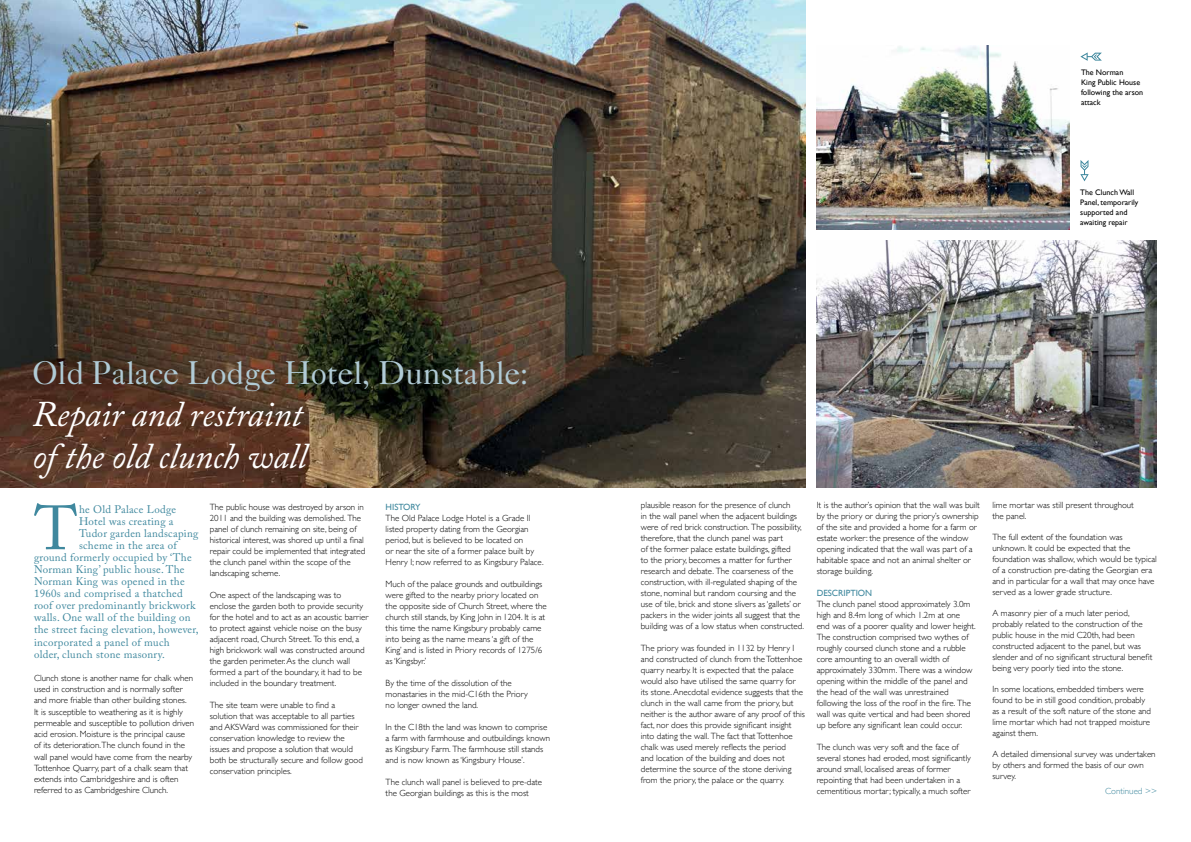
<style>
.page{position:relative;width:1191px;height:842px;background:#fff}
.page>*{position:absolute;margin:0;border:0;box-sizing:border-box;transform-origin:0 0}
.t1{font:61.8px "Adobe Caslon Pro";color:#3f889e}
.t2{font:italic 36px/42px "Adobe Caslon Pro";letter-spacing:-.005em;color:#fff}
.t3{font:33px "Caslon Five Forty";letter-spacing:-.005em;color:#b1cbd6}
.t4{font:11px "Adobe Caslon Pro";letter-spacing:.025em;color:#3f889e}
.t5{font:300 9px/11px "Gill Sans";color:#000}
.t6{font:9px "Gill Sans";color:#3f889e}
.t7{font:300 9px "Gill Sans";color:#3f889e}
.t8{font:8px/10px "Gill Sans";color:#000}
</style>
<div class="page">
<img style="left:0;top:0;width:805px;height:488px">
<svg style="left:1080px;top:52px;width:21px;height:9px"></svg>
<img style="left:816px;top:45px;width:253px;height:185px">
<img style="left:816px;top:241px;width:341px;height:247px">
<svg style="left:1080px;top:160px;width:8px;height:21px"></svg>
<h3 class="t3" style="left:33px;top:353px;width:497px">Old Palace Lodge Hotel, Dunstable:</h3>
<h2 class="t2" style="left:33px;top:393px;width:275px">Repair and restraint of the old clunch wall</h2>
<p class="t6" style="left:386px;top:501px;width:36px">HISTORY</p>
<p class="t5" style="left:386px;top:512px;width:160px">The Old Palace Lodge Hotel is a Grade II listed property dating from the Georgian period, but is believed to be located on<br>or near the site of a former palace built by Henry I; now referred to as Kingsbury Palace.</p>
<p class="t5" style="left:386px;top:578px;width:163px">Much of the palace grounds and outbuildings were gifted to the nearby priory located on the opposite side of Church Street, where the church still stands, by King John in 1204. It is at this time the name Kingsbury probably came into being as the name means ‘a gift of the King’ and is listed in Priory records of 1275/6 as ‘Kingsbyr.’</p>
<p class="t5" style="left:386px;top:677px;width:144px">By the time of the dissolution of the monastaries in the mid-C16th the Priory no longer owned the land.</p>
<p class="t5" style="left:386px;top:721px;width:166px">In the C18th the land was known to comprise a farm with farmhouse and outbuildings known as Kingsbury Farm. The farmhouse still stands and is now known as ‘Kingsbury House’.</p>
<p class="t5" style="left:386px;top:776px;width:158px">The clunch wall panel is believed to pre-date the Georgian buildings as this is the most</p>
<h1 class="t1" style="left:34px;top:492px;width:44px">T</h1>
<p class="t4" style="left:79px;top:503px;width:99px">he Old Palace Lodge</p>
<p class="t5" style="left:210px;top:501px;width:157px">The public house was destroyed by arson in 2011 and the building was demolished. The panel of clunch remaining on site, being of historical interest, was shored up until a final repair could be implemented that integrated the clunch panel within the scope of the landscaping scheme.</p>
<p class="t5" style="left:210px;top:589px;width:160px">One aspect of the landscaping was to enclose the garden both to provide security for the hotel and to act as an acoustic barrier to protect against vehicle noise on the busy adjacent road, Church Street. To this end, a high brickwork wall was constructed around the garden perimeter. As the clunch wall formed a part of the boundary, it had to be included in the boundary treatment.</p>
<p class="t5" style="left:210px;top:699px;width:155px">The site team were unable to find a solution that was acceptable to all parties and AKSWard was commissioned for their conservation knowledge to review the issues and propose a solution that would both be structurally secure and follow good conservation principles.</p>
<p class="t4" style="left:79px;top:515px;width:96px">Hotel was creating a</p>
<p class="t4" style="left:79px;top:527px;width:121px">Tudor garden landscaping</p>
<p class="t4" style="left:79px;top:539px;width:99px">scheme in the area of</p>
<p class="t4" style="left:34px;top:551px;width:159px">ground formerly occupied by ‘The</p>
<p class="t4" style="left:34px;top:563px;width:152px">Norman King’ public house. The</p>
<p class="t4" style="left:34px;top:575px;width:152px">Norman King was opened in the</p>
<p class="t4" style="left:34px;top:587px;width:150px">1960s and comprised a thatched</p>
<p class="t4" style="left:34px;top:599px;width:163px">roof over predominantly brickwork</p>
<p class="t4" style="left:34px;top:611px;width:158px">walls. One wall of the building on</p>
<p class="t4" style="left:34px;top:623px;width:166px">the street facing elevation, however,</p>
<p class="t4" style="left:34px;top:635px;width:137px">incorporated a panel of much</p>
<p class="t4" style="left:34px;top:647px;width:132px">older, clunch stone masonry.</p>
<p class="t5" style="left:34px;top:672px;width:162px">Clunch stone is another name for chalk when used in construction and is normally softer and more friable than other building stones.<br>It is susceptible to weathering as it is highly permeable and susceptible to pollution driven acid erosion. Moisture is the principal cause of its deterioration.The clunch found in the wall panel would have come from the nearby Tottenhoe Quarry, part of a chalk seam that extends into Cambridgeshire and is often referred to as Cambridgeshire Clunch.</p>
<p class="t8" style="left:1081px;top:67px;width:64px">The Norman<br>King Public House following the arson attack</p>
<p class="t8" style="left:1080px;top:188px;width:60px">The Clunch Wall<br>Panel, temporarily supported and awaiting repair</p>
<p class="t5" style="left:641px;top:499px;width:165px">plausible reason for the presence of clunch<br>in the wall panel when the adjacent buildings were of red brick construction. The possibility, therefore, that the clunch panel was part<br>of the former palace estate buildings, gifted<br>to the priory, becomes a matter for further research and debate. The coarseness of the construction, with ill-regulated shaping of the stone, nominal but random coursing and the use of tile, brick and stone slivers as ‘gallets’ or packers in the wider joints all suggest that the building was of a low status when constructed.</p>
<p class="t5" style="left:641px;top:642px;width:165px">The priory was founded in 1132 by Henry I and constructed of clunch from the Tottenhoe quarry nearby. It is expected that the palace would also have utilised the same quarry for its stone. Anecdotal evidence suggests that the clunch in the wall came from the priory, but neither is the author aware of any proof of this fact, nor does this provide significant insight into dating the wall. The fact that Tottenhoe chalk was used merely reflects the period<br>and location of the building and does not determine the source of the stone deriving from the priory, the palace or the quarry.</p>
<p class="t5" style="left:816px;top:499px;width:165px">It is the author’s opinion that the wall was built by the priory or during the priory’s ownership of the site and provided a home for a farm or estate worker: the presence of the window opening indicated that the wall was part of a habitable space and not an animal shelter or storage building.</p>
<p class="t6" style="left:816px;top:588px;width:57px">DESCRIPTION</p>
<p class="t5" style="left:816px;top:598px;width:161px">The clunch panel stood approximately 3.0m high and 8.4m long of which 1.2m at one<br>end was of a poorer quality and lower height.<br>The construction comprised two wythes of roughly coursed clunch stone and a rubble core amounting to an overall width of approximately 330mm. There was a window opening within the middle of the panel and the head of the wall was unrestrained following the loss of the roof in the fire. The wall was quite vertical and had been shored up before any significant lean could occur.</p>
<p class="t5" style="left:816px;top:741px;width:156px">The clunch was very soft and the face of several stones had eroded, most significantly around small, localised areas of former repointing that had been undertaken in a cementitious mortar; typically, a much softer</p>
<p class="t5" style="left:992px;top:499px;width:143px">lime mortar was still present throughout the panel.</p>
<p class="t5" style="left:992px;top:531px;width:166px">The full extent of the foundation was unknown. It could be expected that the foundation was shallow, which would be typical of a construction pre-dating the Georgian era and in particular for a wall that may once have served as a lower grade structure.</p>
<p class="t5" style="left:992px;top:607px;width:161px">A masonry pier of a much later period, probably related to the construction of the public house in the mid C20th, had been constructed adjacent to the panel, but was slender and of no significant structural benefit being very poorly tied into the stone.</p>
<p class="t5" style="left:992px;top:683px;width:160px">In some locations, embedded timbers were found to be in still good condition, probably as a result of the soft nature of the stone and lime mortar which had not trapped moisture against them.</p>
<p class="t5" style="left:992px;top:748px;width:165px">A detailed dimensional survey was undertaken by others and formed the basis of our own survey.</p>
<p class="t7" style="left:1105px;top:784px;width:53px">Continued &gt;&gt;</p>
</div>
